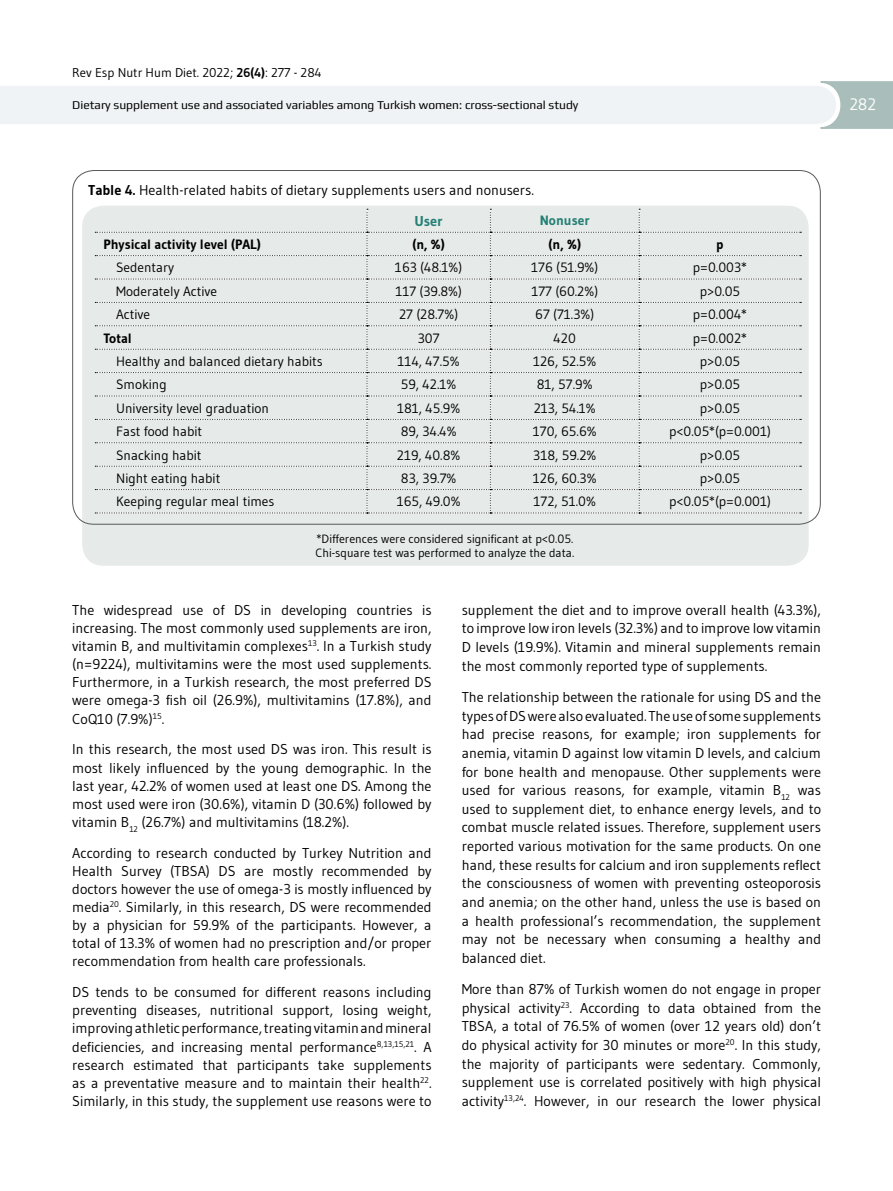
<style>
.page{position:relative;width:893px;height:1191px;background:#fff}
.page>*{position:absolute;margin:0;border:0;box-sizing:border-box;transform-origin:0 0}
.t1{font:16.5px "Gudea";color:#fff}
.t2{font:14.25px/18.6px "Gudea";color:#000;text-align:justify}
.t3{font:13.5px "Gudea";color:#000}
.t4{font:700 13.5px "Gudea";color:#000}
.t5{font:700 13.5px "Gudea";color:#247f74}
.t6{font:12.75px "Gudea";color:#000}
.t7{font:12px/14.4px "Gudea";color:#000}
.t8{font:12px "Play";color:#000}
.s1{font-weight:700}
.s2{font-weight:700;color:#247f74}
</style>
<div class="page">
<svg style="left:0;top:81px;width:893px;height:48px"></svg>
<div style="left:82px;top:206px;width:727px;height:360px;background:#e6eae9;border-radius:21px"></div>
<svg style="left:95px;top:209px;width:706px;height:304px"></svg>
<p class="t6" style="left:72px;top:65px;width:251px">Rev Esp Nutr Hum Diet. 2022; <span class="s1">26(4)</span>: 277 - 284</p>
<p class="t8" style="left:72px;top:98px;width:508px">Dietary supplement use and associated variables among Turkish women: cross-sectional study</p>
<p class="t1" style="left:849px;top:94px;width:28px">282</p>
<p class="t2" style="left:414px;top:174px;width:121px;line-height:31.2px;text-indent:-326px"><span class="s1">Table 4.</span> Health-related habits of dietary supplements users and nonusers.<br><span class="s2">User</span></p>
<p class="t5" style="left:540px;top:212px;width:51px">Nonuser</p>
<p class="t4" style="left:103px;top:236px;width:159px">Physical activity level (PAL)</p>
<p class="t4" style="left:412px;top:236px;width:34px">(n, %)</p>
<p class="t4" style="left:548px;top:236px;width:34px">(n, %)</p>
<p class="t4" style="left:716px;top:236px;width:9px">p</p>
<p class="t3" style="left:116px;top:259px;width:60px">Sedentary</p>
<p class="t3" style="left:395px;top:259px;width:69px">163 (48.1%)</p>
<p class="t3" style="left:531px;top:259px;width:69px">176 (51.9%)</p>
<p class="t3" style="left:693px;top:259px;width:56px">p=0.003*</p>
<p class="t3" style="left:116px;top:283px;width:102px">Moderately Active</p>
<p class="t3" style="left:395px;top:283px;width:68px">117 (39.8%)</p>
<p class="t3" style="left:531px;top:283px;width:68px">177 (60.2%)</p>
<p class="t3" style="left:700px;top:283px;width:42px">p&gt;0.05</p>
<p class="t3" style="left:116px;top:306px;width:36px">Active</p>
<p class="t3" style="left:399px;top:306px;width:61px">27 (28.7%)</p>
<p class="t3" style="left:535px;top:306px;width:61px">67 (71.3%)</p>
<p class="t3" style="left:693px;top:306px;width:56px">p=0.004*</p>
<p class="t4" style="left:103px;top:329px;width:30px">Total</p>
<p class="t3" style="left:418px;top:329px;width:23px">307</p>
<p class="t3" style="left:554px;top:329px;width:24px">420</p>
<p class="t3" style="left:693px;top:329px;width:56px">p=0.002*</p>
<p class="t3" style="left:116px;top:353px;width:208px">Healthy and balanced dietary habits</p>
<p class="t3" style="left:398px;top:353px;width:64px">114, 47.5%</p>
<p class="t3" style="left:533px;top:353px;width:65px">126, 52.5%</p>
<p class="t3" style="left:700px;top:353px;width:42px">p&gt;0.05</p>
<p class="t3" style="left:116px;top:376px;width:52px">Smoking</p>
<p class="t3" style="left:401px;top:376px;width:57px">59, 42.1%</p>
<p class="t3" style="left:537px;top:376px;width:57px">81, 57.9%</p>
<p class="t3" style="left:700px;top:376px;width:42px">p&gt;0.05</p>
<p class="t3" style="left:116px;top:399px;width:154px">University level graduation</p>
<p class="t3" style="left:397px;top:399px;width:65px">181, 45.9%</p>
<p class="t3" style="left:534px;top:399px;width:64px">213, 54.1%</p>
<p class="t3" style="left:700px;top:399px;width:42px">p&gt;0.05</p>
<p class="t3" style="left:116px;top:423px;width:87px">Fast food habit</p>
<p class="t3" style="left:401px;top:423px;width:58px">89, 34.4%</p>
<p class="t3" style="left:533px;top:423px;width:65px">170, 65.6%</p>
<p class="t3" style="left:669px;top:423px;width:103px">p&lt;0.05*(p=0.001)</p>
<p class="t3" style="left:116px;top:446px;width:87px">Snacking habit</p>
<p class="t3" style="left:397px;top:446px;width:65px">219, 40.8%</p>
<p class="t3" style="left:533px;top:446px;width:65px">318, 59.2%</p>
<p class="t3" style="left:700px;top:446px;width:42px">p&gt;0.05</p>
<p class="t3" style="left:116px;top:470px;width:106px">Night eating habit</p>
<p class="t3" style="left:401px;top:470px;width:57px">83, 39.7%</p>
<p class="t3" style="left:533px;top:470px;width:65px">126, 60.3%</p>
<p class="t3" style="left:700px;top:470px;width:42px">p&gt;0.05</p>
<p class="t3" style="left:116px;top:493px;width:160px">Keeping regular meal times</p>
<p class="t3" style="left:397px;top:493px;width:66px">165, 49.0%</p>
<p class="t3" style="left:534px;top:493px;width:64px">172, 51.0%</p>
<p class="t3" style="left:669px;top:493px;width:103px">p&lt;0.05*(p=0.001)</p>
<p class="t7" style="left:315px;top:531px;width:260px">*Differences were considered significant at p&lt;0.05.<br>Chi-square test was performed to analyze the data.</p>
<p class="t2" style="left:72px;top:600px;width:361px;line-height:18.1px">The widespread use of DS in developing countries is increasing. The most commonly used supplements are iron, vitamin B, and multivitamin complexes<sup>13</sup>. In a Turkish study (n=9224), multivitamins were the most used supplements.<br>Furthermore, in a Turkish research, the most preferred DS were omega-3 fish oil (26.9%), multivitamins (17.8%), and CoQ10 (7.9%)<sup>15</sup>.</p>
<p class="t2" style="left:72px;top:740px;width:361px;line-height:18.1px">In this research, the most used DS was iron. This result is most likely influenced by the young demographic. In the last year, 42.2% of women used at least one DS. Among the most used were iron (30.6%), vitamin D (30.6%) followed by vitamin B<sub>12</sub> (26.7%) and multivitamins (18.2%).</p>
<p class="t2" style="left:72px;top:843px;width:361px;line-height:18.1px">According to research conducted by Turkey Nutrition and Health Survey (TBSA) DS are mostly recommended by doctors however the use of omega-3 is mostly influenced by media<sup>20</sup>. Similarly, in this research, DS were recommended by a physician for 59.9% of the participants. However, a total of 13.3% of women had no prescription and/or proper recommendation from health care professionals.</p>
<p class="t2" style="left:72px;top:983px;width:361px;line-height:18.1px">DS tends to be consumed for different reasons including preventing diseases, nutritional support, losing weight, improving athletic performance, treating vitamin and mineral deficiencies, and increasing mental performance<sup>8,13,15,21</sup>. A research estimated that participants take supplements as a preventative measure and to maintain their health<sup>22</sup>.<br>Similarly, in this study, the supplement use reasons were to</p>
<p class="t2" style="left:462px;top:600px;width:361px">supplement the diet and to improve overall health (43.3%), to improve low iron levels (32.3%) and to improve low vitamin D levels (19.9%). Vitamin and mineral supplements remain the most commonly reported type of supplements.</p>
<p class="t2" style="left:462px;top:687px;width:361px">The relationship between the rationale for using DS and the types of DS were also evaluated. The use of some supplements had precise reasons, for example; iron supplements for anemia, vitamin D against low vitamin D levels, and calcium for bone health and menopause. Other supplements were used for various reasons, for example, vitamin B<sub>12</sub> was used to supplement diet, to enhance energy levels, and to combat muscle related issues. Therefore, supplement users reported various motivation for the same products. On one hand, these results for calcium and iron supplements reflect the consciousness of women with preventing osteoporosis and anemia; on the other hand, unless the use is based on a health professional’s recommendation, the supplement may not be necessary when consuming a healthy and balanced diet.</p>
<p class="t2" style="left:462px;top:979px;width:361px">More than 87% of Turkish women do not engage in proper physical activity<sup>23</sup>. According to data obtained from the TBSA, a total of 76.5% of women (over 12 years old) don’t do physical activity for 30 minutes or more<sup>20</sup>. In this study, the majority of participants were sedentary. Commonly, supplement use is correlated positively with high physical activity<sup>13,24</sup>. However, in our research the lower physical</p>
</div>
